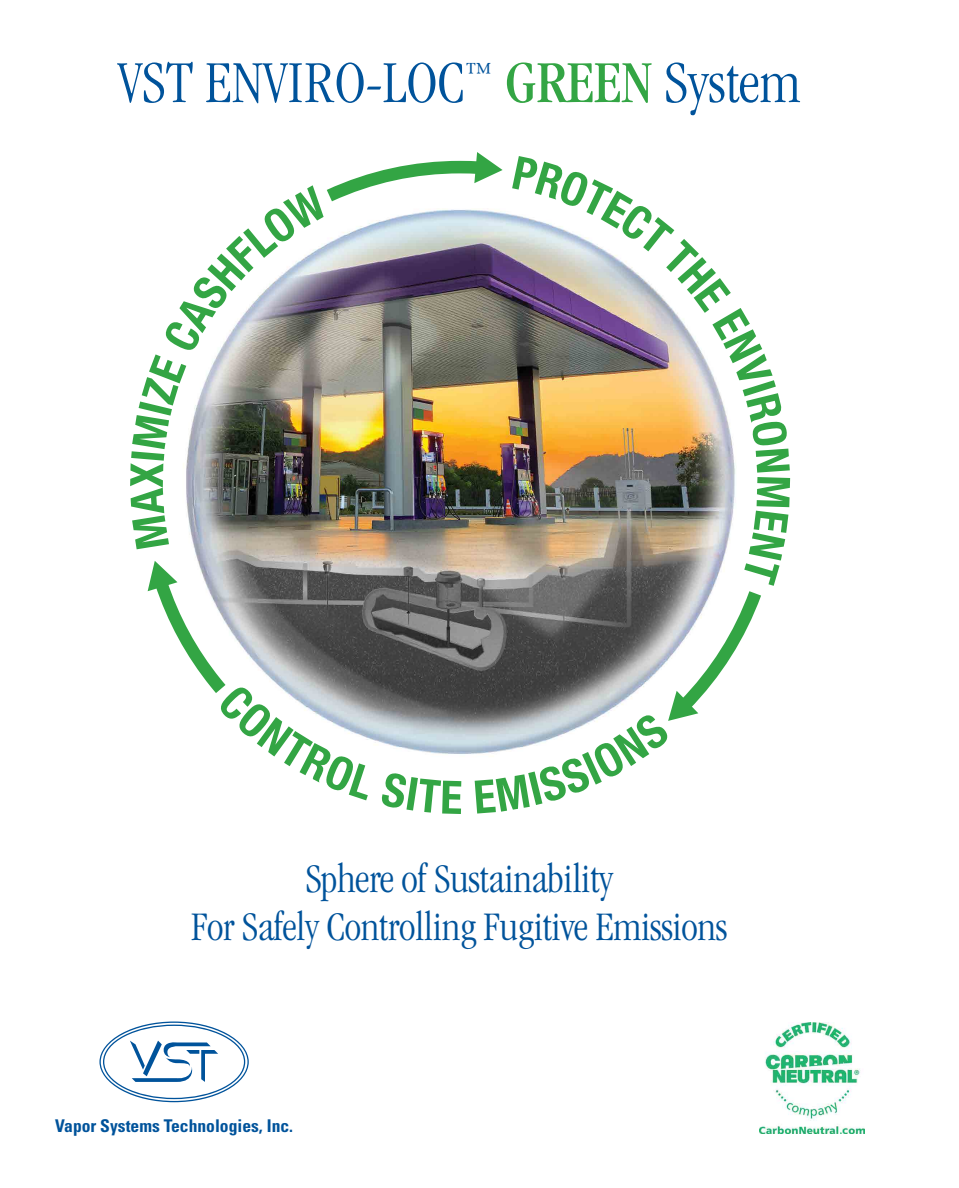
<style>
.page{position:relative;width:959px;height:1188px;background:#fff}
.page>*{position:absolute;margin:0;border:0;box-sizing:border-box;transform-origin:0 0}
.t1{font:300 condensed 61.5px "Garamond";color:#00539b}
.t2{font:300 condensed 42px/48px "Garamond";letter-spacing:-.01em;color:#00539b;text-align:center}
.t3{font:700 condensed 17.55px "Univers";color:#00539b}
.s1{font-weight:400;color:#33a544}
</style>
<div class="page">
<img style="left:759px;top:1022px;width:105px;height:111px">
<svg style="left:99px;top:1022px;width:150px;height:80px"></svg>
<img style="left:130px;top:152px;width:660px;height:662px">
<h1 class="t1" style="left:118px;top:49px;width:684px">VST ENVIRO-LOC<sup>™</sup> <span class="s1">GREEN</span> System</h1>
<p class="t2" style="left:191px;top:855px;width:537px">Sphere of Sustainability<br>For Safely Controlling Fugitive Emissions</p>
<p class="t3" style="left:55px;top:1115px;width:239px">Vapor Systems Technologies, Inc.</p>
</div>
